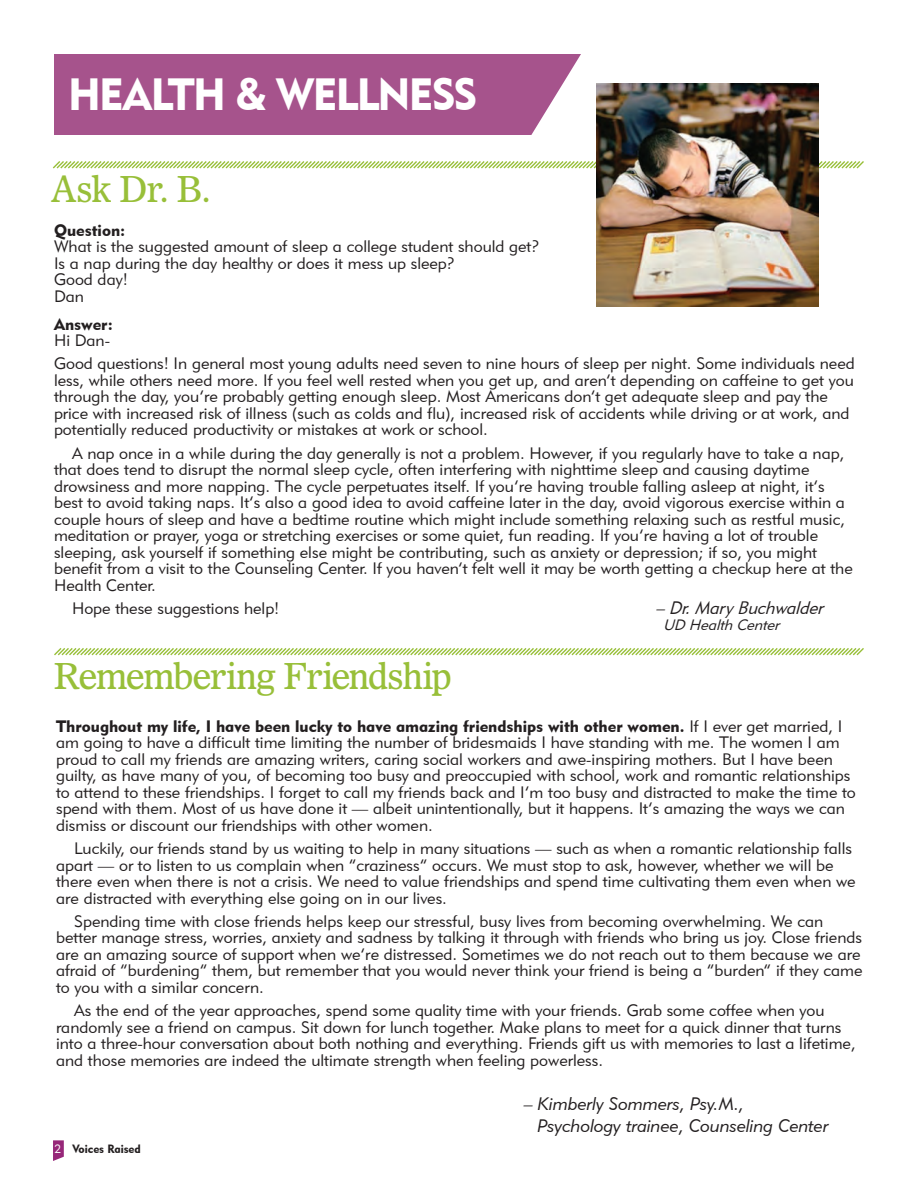
<style>
.page{position:relative;width:918px;height:1188px;background:#fff}
.page>*{position:absolute;margin:0;border:0;box-sizing:border-box;transform-origin:0 0}
.t1{font:45px "Geometric 415 BT Black A";letter-spacing:-.035em;color:#fff;scale:.95 1}
.t2{font:36px "Olympian";letter-spacing:-.055em;color:#98bf39;scale:.95 1}
.t3{font:18px/21.6px "Geometric 415 BT Lite Italic A";color:#231f20}
.t4{font:italic 18px "Geometric 415 BT Lite A";color:#231f20;scale:.95 1}
.t5{font:16.5px/16.5px "Geometric 415 BT Lite A";color:#231f20}
.t6{font:16.5px "Geometric 415 BT Black A";color:#231f20}
.t7{font:italic 15px "Geometric 415 BT Lite A";color:#231f20}
.t8{font:12px "Geometric 415 BT Black A";color:#231f20;scale:.95 1}
.s1{font-family:"Geometric 415 BT Lite A"}
.s2{font-family:"Geometric 415 BT Lite A";color:#fff}
</style>
<div class="page">
<svg style="left:53px;top:1140px;width:11px;height:21px"></svg>
<svg style="left:53px;top:161px;width:811px;height:8px"></svg>
<div style="left:54px;top:54px;width:527px;height:81px;background:#a6538c"></div>
<svg style="left:54px;top:648px;width:810px;height:8px"></svg>
<img style="left:596px;top:83px;width:223px;height:223px">
<h1 class="t1" style="left:68px;top:67px;width:68px">Health</h1>
<h1 class="t1" style="left:236px;top:67px;width:256px">&amp; Wellness</h1>
<h2 class="t2" style="left:50px;top:167px;width:171px">Ask Dr. B.</h2>
<p class="t6" style="left:54px;top:220px;width:73px">Question:</p>
<p class="t5" style="left:54px;top:238px;width:487px">What is the suggested amount of sleep a college student should get?<br>Is a nap during the day healthy or does it mess up sleep?<br>Good day!<br>Dan</p>
<p class="t6" style="left:54px;top:314px;width:60px">Answer:</p>
<p class="t5" style="left:54px;top:328px;width:802px;line-height:23.2px">Hi Dan-<br>Good questions! In general most young adults need seven to nine hours of sleep per night. Some individuals need</p>
<p class="t5" style="left:54px;top:372px;width:801px">less, while others need more. If you feel well rested when you get up, and aren’t depending on caffeine to get you through the day, you’re probably getting enough sleep. Most Americans don’t get adequate sleep and pay the price with increased risk of illness (such as colds and flu), increased risk of accidents while driving or at work, and potentially reduced productivity or mistakes at work or school.</p>
<p class="t5" style="left:54px;top:444px;width:800px;text-indent:18px">A nap once in a while during the day generally is not a problem. However, if you regularly have to take a nap, that does tend to disrupt the normal sleep cycle, often interfering with nighttime sleep and causing daytime drowsiness and more napping. The cycle perpetuates itself. If you’re having trouble falling asleep at night, it’s best to avoid taking naps. It’s also a good idea to avoid caffeine later in the day, avoid vigorous exercise within a couple hours of sleep and have a bedtime routine which might include something relaxing such as restful music, meditation or prayer, yoga or stretching exercises or some quiet, fun reading. If you’re having a lot of trouble sleeping, ask yourself if something else might be contributing, such as anxiety or depression; if so, you might benefit from a visit to the Counseling Center. If you haven’t felt well it may be worth getting a checkup here at the Health Center.</p>
<p class="t5" style="left:72px;top:600px;width:209px">Hope these suggestions help!</p>
<p class="t4" style="left:656px;top:596px;width:184px">–Dr.Mary Buchwalder</p>
<p class="t7" style="left:663px;top:616px;width:122px">UD HealthCenter</p>
<h2 class="t2" style="left:54px;top:654px;width:421px">Remembering Friendship</h2>
<p class="t6" style="left:56px;top:716px;width:788px">Throughout my life, I have been lucky to have amazing friendships with other women. <span class="s1">If I ever get married, I</span></p>
<p class="t5" style="left:56px;top:734px;width:801px">am going to have a difficult time limiting the number of bridesmaids I have standing with me. The women I am proud to call my friends are amazing writers, caring social workers and awe-inspiring mothers. But I have been guilty, as have many of you, of becoming too busy and preoccupied with school, work and romantic relationships to attend to these friendships. I forget to call my friends back and I’m too busy and distracted to make the time to spend with them. Most of us have done it — albeit unintentionally, but it happens. It’s amazing the ways we can dismiss or discount our friendships with other women.</p>
<p class="t5" style="left:56px;top:840px;width:801px;text-indent:18px">Luckily, our friends stand by us waiting to help in many situations — such as when a romantic relationship falls apart — or to listen to us complain when “craziness” occurs. We must stop to ask, however, whether we will be there even when there is not a crisis. We need to value friendships and spend time cultivating them even when we are distracted with everything else going on in our lives.</p>
<p class="t5" style="left:56px;top:913px;width:808px;text-indent:18px">Spending time with close friends helps keep our stressful, busy lives from becoming overwhelming. We can better manage stress, worries, anxiety and sadness by talking it through with friends who bring us joy. Close friends are an amazing source of support when we’re distressed. Sometimes we do not reach out to them because we are afraid of “burdening” them, but remember that you would never think your friend is being a “burden” if they came to you with a similar concern.</p>
<p class="t5" style="left:56px;top:1002px;width:801px;text-indent:18px">As the end of the year approaches, spend some quality time with your friends. Grab some coffee when you randomly see a friend on campus. Sit down for lunch together. Make plans to meet for a quick dinner that turns into a three-hour conversation about both nothing and everything. Friends gift us with memories to last a lifetime, and those memories are indeed the ultimate strength when feeling powerless.</p>
<p class="t3" style="left:538px;top:1093px;width:293px;text-indent:-14px">– Kimberly Sommers, Psy.M.,<br>Psychology trainee, Counseling Center</p>
<p class="t8" style="left:55px;top:1141px;width:92px"><span class="s2">2</span> Voices Raised</p>
</div>
